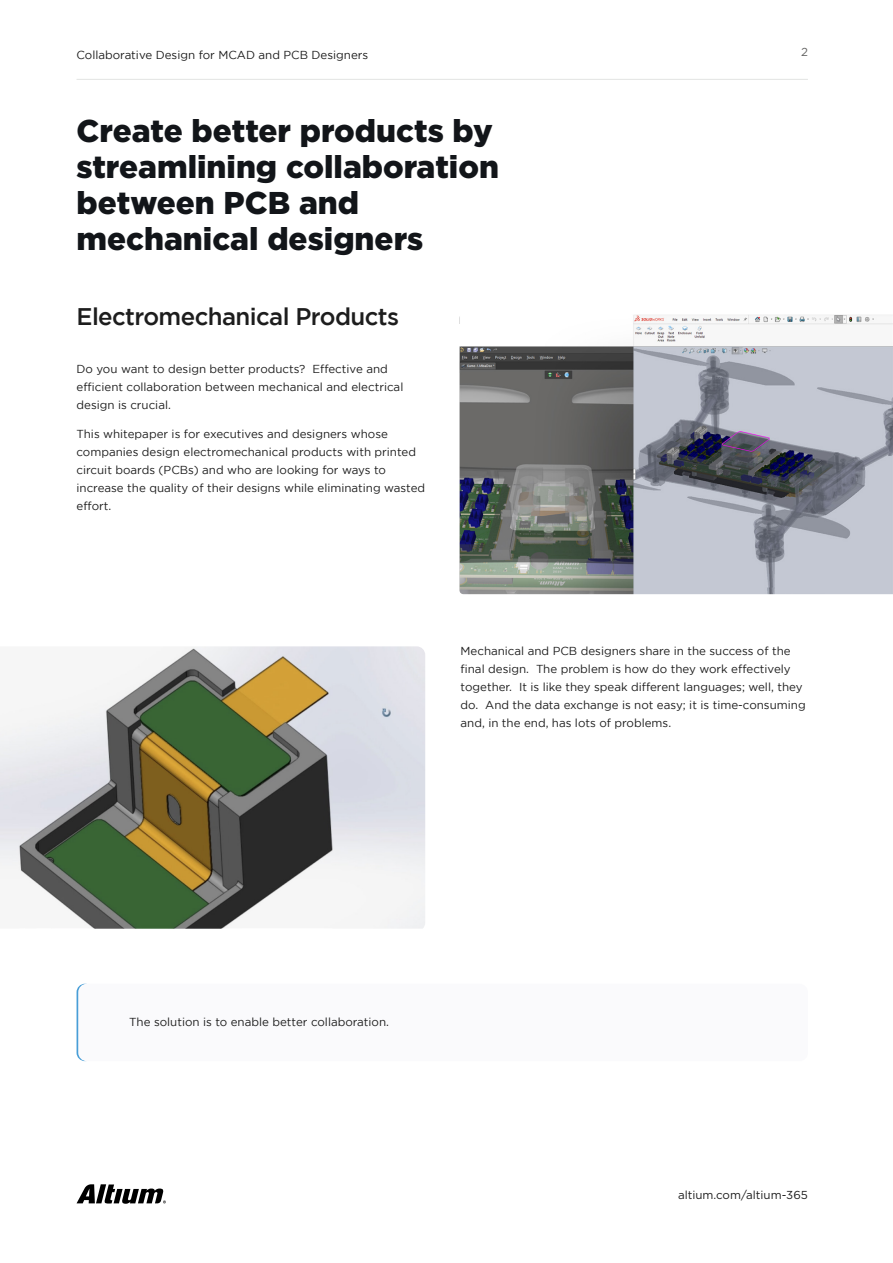
<style>
.page{position:relative;width:893px;height:1263px;background:#fff}
.page>*{position:absolute;margin:0;border:0;box-sizing:border-box;transform-origin:0 0}
.Head_0{font:900 31.5px/36px "Gotham Pro";color:#121519}
.BIG_word{font:500 24px "Gotham";letter-spacing:-.025em;color:#1d1d1d}
.main-text{font:11.55px/18px "Gotham";color:#1d1d1d}
.t1{font:11.55px "Gotham Pro";color:#1d1d1d}
.t2{font:11.55px "Gotham Pro";color:#626261}
</style>
<div class="page">
<hr style="left:77px;top:79px;width:731px;height:1px;background:#d6d7d6">
<svg style="left:77px;top:1184px;width:89px;height:20px"></svg>
<svg style="left:77px;top:984px;width:16px;height:77px"></svg>
<div style="left:78px;top:984px;width:730px;height:77px;background:#fafafc;border-radius:9px"></div>
<img style="left:459px;top:314px;width:434px;height:280px">
<div style="left:446px;top:325px;width:29px;height:21px;background:#fff"></div>
<img style="left:0;top:646px;width:425px;height:283px">
<p class="main-text" style="left:77px;top:45px;width:293px">Collaborative Design for MCAD and PCB Designers</p>
<p class="t2" style="left:801px;top:46px;width:8px">2</p>
<p class="Head_0" style="left:77px;top:112px;width:424px">Create better products by streamlining collaboration between PCB and mechanical designers</p>
<p class="BIG_word" style="left:77px;top:302px;width:324px">Electromechanical Products</p>
<p class="main-text" style="left:77px;top:360px;width:328px">Do you want to design better products? Effective and efficient collaboration between mechanical and electrical design is crucial.</p>
<p class="main-text" style="left:77px;top:424px;width:350px">This whitepaper is for executives and designers whose companies design electromechanical products with printed circuit boards (PCBs) and who are looking for ways to increase the quality of their designs while eliminating wasted effort.</p>
<p class="main-text" style="left:461px;top:641px;width:347px">Mechanical and PCB designers share in the success of the final design. The problem is how do they work effectively together. It is like they speak different languages; well, they do. And the data exchange is not easy; it is time-consuming and, in the end, has lots of problems.</p>
<p class="main-text" style="left:129px;top:1013px;width:261px">The solution is to enable better collaboration.</p>
<p class="t1" style="left:678px;top:1189px;width:131px">altium.com/altium-365</p>
</div>
